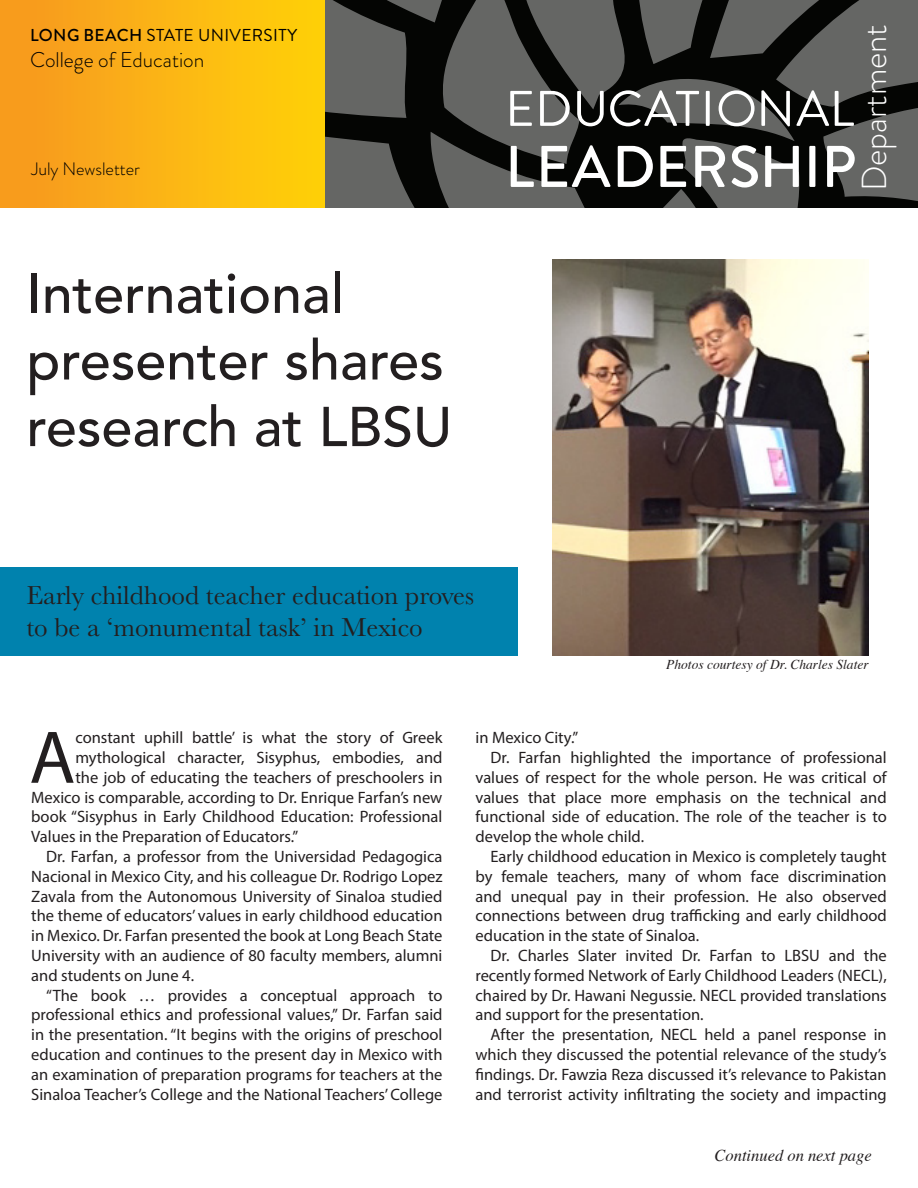
<style>
.page{position:relative;width:918px;height:1188px;background:#fff}
.page>*{position:absolute;margin:0;border:0;box-sizing:border-box;transform-origin:0 0}
.t1{font:75.3px "Myriad Pro";color:#231f20}
.t2{font:500 55.5px/66.6px "Avenir";color:#231f20}
.t3{font:300 34.65px "Brandon Grotesque";color:#fff}
.t4{font:27px/32.4px "Baskerville";color:#231f20}
.t5{font:300 21.3px "Brandon Grotesque";color:#000}
.t6{font:300 18px "Brandon Grotesque";color:#000}
.t7{font:17.25px "Brandon Grotesque";letter-spacing:.02em;color:#000}
.t8{font:16.5px/19.8px "Myriad Pro";color:#231f20;text-align:justify}
.t9{font:italic 16.5px "Times";color:#231f20}
.t10{font:italic 13.5px "Times";color:#231f20}
.s1{font-weight:500}
</style>
<div class="page">
<div style="left:0;top:567px;width:518px;height:88px;background:#0082ae"></div>
<div style="left:0;top:0;width:325px;height:208px;background:linear-gradient(to right,#f79720,#ffd209)"></div>
<svg style="left:308px;top:0;width:610px;height:208px;background:#515049"></svg>
<img style="left:553px;top:259px;width:316px;height:396px">
<p class="t7" style="left:30px;top:24px;width:269px"><span class="s1">LONG BEACH</span> STATE UNIVERSITY</p>
<p class="t5" style="left:30px;top:45px;width:176px">College of Education</p>
<p class="t6" style="left:31px;top:156px;width:110px">July Newsletter</p>
<p class="t2" style="left:26px;top:257px;width:427px">International presenter shares research at LBSU</p>
<p class="t4" style="left:26px;top:579px;width:449px">Early childhood teacher education proves to be a ‘monumental task’ in Mexico</p>
<p class="t3" style="left:851px;top:191px;width:168px;rotate:-90deg">Department</p>
<p class="t10" style="left:666px;top:652px;width:204px">Photos courtesy of Dr. Charles Slater</p>
<p class="t1" style="left:29px;top:711px;width:48px">A</p>
<p class="t8" style="left:75px;top:727px;width:369px">constant uphill battle’ is what the story of Greek</p>
<p class="t8" style="left:75px;top:747px;width:369px">mythological character, Sisyphus, embodies, and</p>
<p class="t8" style="left:75px;top:767px;width:369px">the job of educating the teachers of preschoolers in</p>
<p class="t8" style="left:31px;top:787px;width:413px">Mexico is comparable, according to Dr. Enrique Farfan’s new</p>
<p class="t8" style="left:31px;top:807px;width:413px">book “Sisyphus in Early Childhood Education: Professional</p>
<p class="t8" style="left:31px;top:826px;width:269px">Values in the Preparation of Educators.”</p>
<p class="t8" style="left:31px;top:846px;width:413px;text-indent:15px">Dr. Farfan, a professor from the Universidad Pedagogica Nacional in Mexico City, and his colleague Dr. Rodrigo Lopez Zavala from the Autonomous University of Sinaloa studied the theme of educators’ values in early childhood education in Mexico. Dr. Farfan presented the book at Long Beach State University with an audience of 80 faculty members, alumni and students on June 4.</p>
<p class="t8" style="left:31px;top:985px;width:413px;text-indent:15px">“The book … provides a conceptual approach to professional ethics and professional values,” Dr. Farfan said in the presentation. “It begins with the origins of preschool education and continues to the present day in Mexico with an examination of preparation programs for teachers at the Sinaloa Teacher’s College and the National Teachers’ College</p>
<p class="t8" style="left:476px;top:727px;width:104px">in Mexico City.”</p>
<p class="t8" style="left:476px;top:747px;width:413px;text-indent:15px">Dr. Farfan highlighted the importance of professional values of respect for the whole person. He was critical of values that place more emphasis on the technical and functional side of education. The role of the teacher is to develop the whole child.</p>
<p class="t8" style="left:476px;top:846px;width:413px;text-indent:15px">Early childhood education in Mexico is completely taught by female teachers, many of whom face discrimination and unequal pay in their profession. He also observed connections between drug trafficking and early childhood education in the state of Sinaloa.</p>
<p class="t8" style="left:476px;top:945px;width:413px;text-indent:15px">Dr. Charles Slater invited Dr. Farfan to LBSU and the recently formed Network of Early Childhood Leaders (NECL), chaired by Dr. Hawani Negussie. NECL provided translations and support for the presentation.</p>
<p class="t8" style="left:476px;top:1024px;width:413px;text-indent:15px">After the presentation, NECL held a panel response in which they discussed the potential relevance of the study’s findings. Dr. Fawzia Reza discussed it’s relevance to Pakistan and terrorist activity infiltrating the society and impacting</p>
<p class="t9" style="left:715px;top:1141px;width:159px">Continued on next page</p>
</div>
